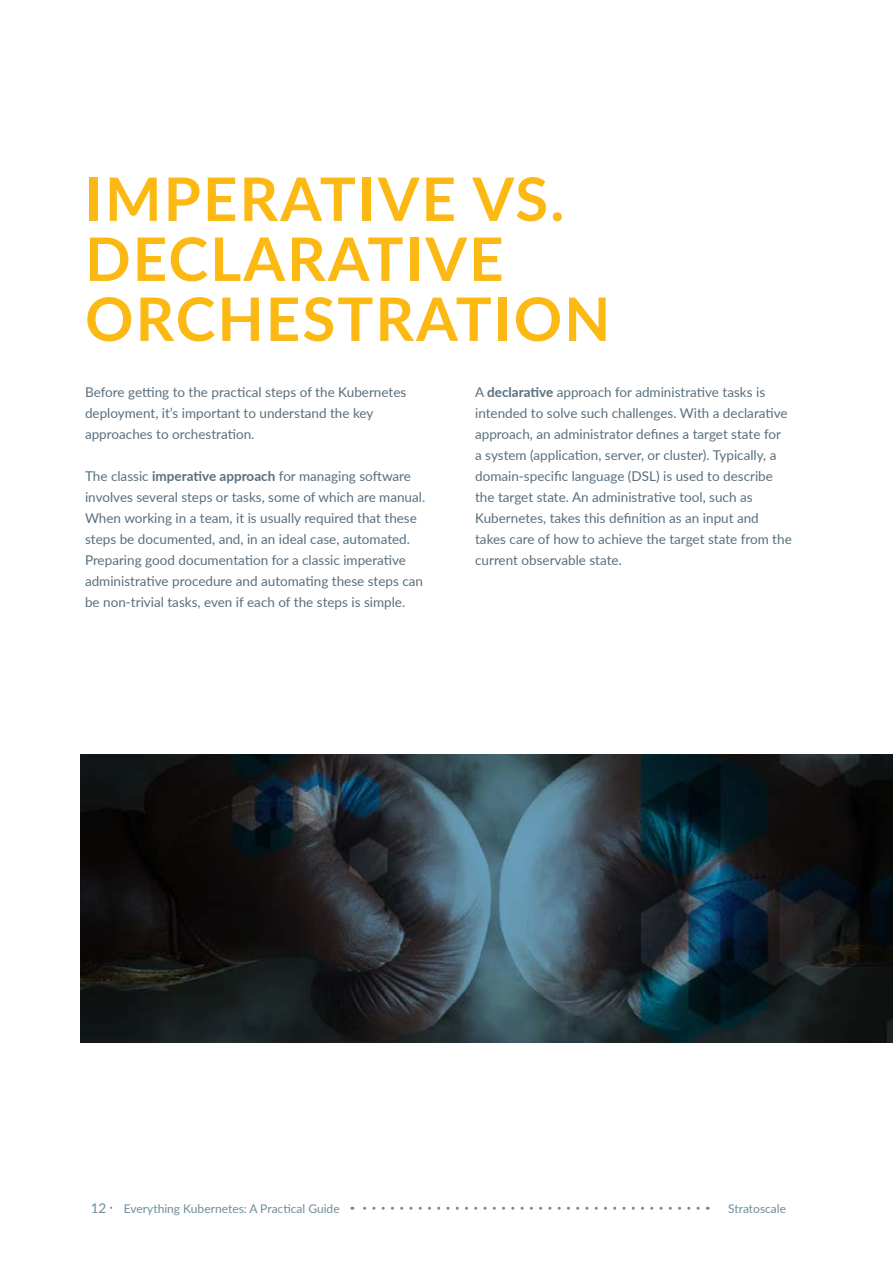
<style>
.page{position:relative;width:893px;height:1263px;background:#fff}
.page>*{position:absolute;margin:0;border:0;box-sizing:border-box;transform-origin:0 0}
.t1{font:700 60px/60px "Lato";letter-spacing:.035em;color:#fdb913}
.t2{font:13.5px/21px "Lato";color:#596f7e}
.t3{font:13.5px "Lato";color:#6d8d9e}
.t4{font:12px "Lato";color:#6d8d9e}
.s1{font-weight:700}
</style>
<div class="page">
<img style="left:80px;top:755px;width:813px;height:287px">
<svg style="left:352px;top:1207px;width:346px;height:3px"></svg>
<h1 class="t1" style="left:85px;top:166px;width:527px">IMPERATIVE VS.<br>DECLARATIVE<br>ORCHESTRATION</h1>
<p class="t2" style="left:85px;top:381px;width:323px">Before getting to the practical steps of the Kubernetes deployment, it’s important to understand the key approaches to orchestration.</p>
<p class="t2" style="left:85px;top:465px;width:342px">The classic <span class="s1">imperative approach</span> for managing software involves several steps or tasks, some of which are manual.<br>When working in a team, it is usually required that these steps be documented, and, in an ideal case, automated.<br>Preparing good documentation for a classic imperative administrative procedure and automating these steps can be non-trivial tasks, even if each of the steps is simple.</p>
<p class="t2" style="left:475px;top:381px;width:318px">A <span class="s1">declarative</span> approach for administrative tasks is intended to solve such challenges. With a declarative approach, an administrator defines a target state for<br>a system (application, server, or cluster). Typically, a domain-specific language (DSL) is used to describe the target state. An administrative tool, such as Kubernetes, takes this definition as an input and takes care of how to achieve the target state from the current observable state.</p>
<p class="t3" style="left:91px;top:1198px;width:17px">12</p>
<p class="t4" style="left:124px;top:1200px;width:217px">Everything Kubernetes: A Practical Guide</p>
<p class="t4" style="left:728px;top:1200px;width:59px">Stratoscale</p>
</div>
